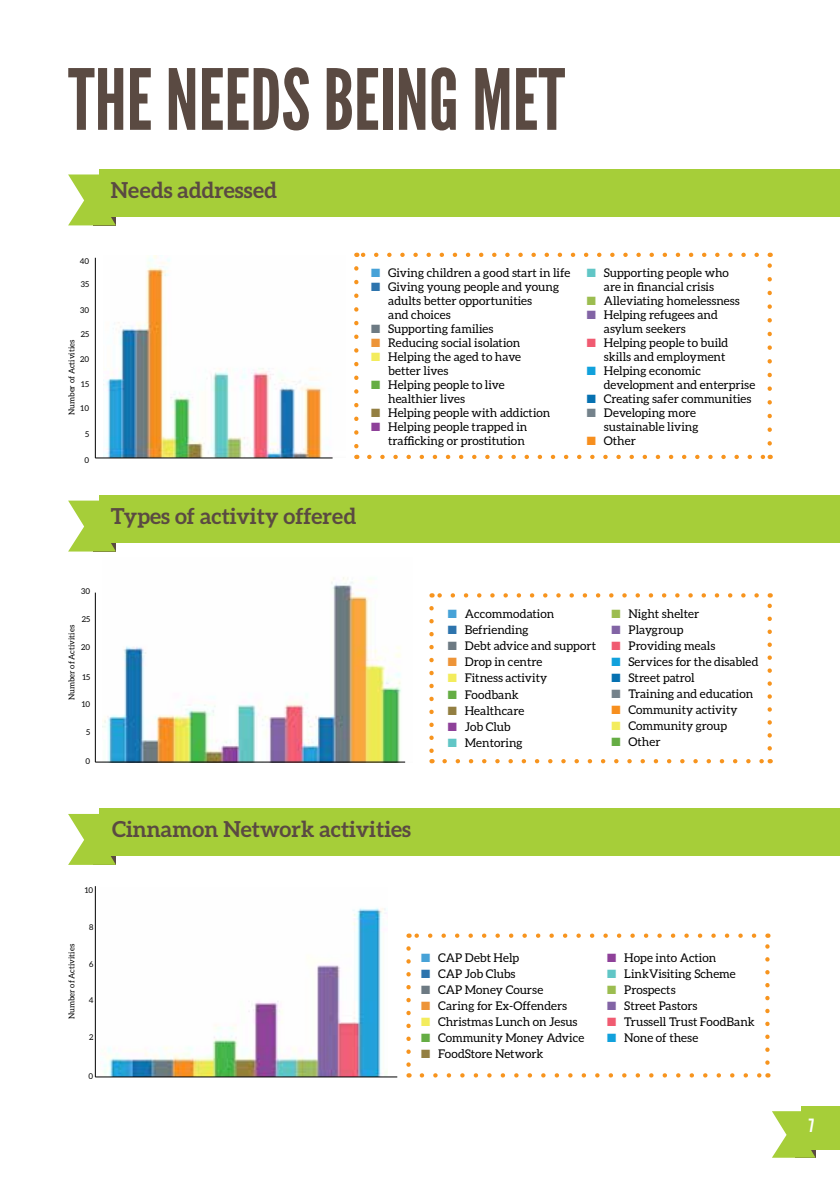
<style>
.page{position:relative;width:840px;height:1191px;background:#fff}
.page>*{position:absolute;margin:0;border:0;box-sizing:border-box;transform-origin:0 0}
.t1{font:84px "League Gothic";color:#5a4a42}
.t2{font:700 22px "Aleo";color:#5a4a42}
.t3{font:18.2px "League Gothic";color:#fff}
.t4{font:12px/14px "Aleo";color:#000}
.t5{font:8px "Aleo";color:#000}
.s1{color:#47a2d7}
.s2{color:#2d74ad}
.s3{color:#6d7a83}
.s4{color:#ed9438}
.s5{color:#f3ec5d}
.s6{color:#65ad44}
.s7{color:#937f42}
.s8{color:#8e4199}
.s9{color:#61c6c6}
.s10{color:#9cbd50}
.s11{color:#8264a5}
.s12{color:#f05b71}
.s13{color:#11a1dc}
.s14{color:#0671b1}
.s15{color:#74828b}
.s16{color:#f78f1e}
</style>
<div class="page">
<svg style="left:369px;top:455px;width:393px;height:4px"></svg>
<svg style="left:354px;top:268px;width:4px;height:191px"></svg>
<svg style="left:767px;top:253px;width:4px;height:190px"></svg>
<svg style="left:356px;top:253px;width:400px;height:4px"></svg>
<svg style="left:772px;top:1111px;width:43px;height:46px"></svg>
<div style="left:800px;top:1106px;width:39px;height:43px;background:#a6ce39"></div>
<svg style="left:68px;top:174px;width:48px;height:51px"></svg>
<div style="left:100px;top:169px;width:739px;height:47px;background:#a6ce39"></div>
<img style="left:103px;top:256px;width:230px;height:202px">
<svg style="left:68px;top:500px;width:48px;height:51px"></svg>
<div style="left:100px;top:495px;width:739px;height:47px;background:#a6ce39"></div>
<img style="left:102px;top:577px;width:304px;height:185px">
<svg style="left:444px;top:759px;width:318px;height:4px"></svg>
<svg style="left:438px;top:593px;width:318px;height:4px"></svg>
<svg style="left:429px;top:608px;width:4px;height:155px"></svg>
<svg style="left:767px;top:593px;width:4px;height:155px"></svg>
<img style="left:103px;top:907px;width:284px;height:169px">
<svg style="left:68px;top:814px;width:48px;height:51px"></svg>
<div style="left:100px;top:808px;width:739px;height:48px;background:#a6ce39"></div>
<svg style="left:421px;top:1073px;width:339px;height:4px"></svg>
<svg style="left:415px;top:933px;width:338px;height:5px"></svg>
<svg style="left:406px;top:948px;width:4px;height:129px"></svg>
<svg style="left:765px;top:933px;width:4px;height:129px"></svg>
<hr style="left:95px;top:258px;width:1px;height:200px;background:#000">
<hr style="left:95px;top:457px;width:237px;height:1px;background:#000">
<hr style="left:95px;top:886px;width:1px;height:191px;background:#000">
<hr style="left:95px;top:1076px;width:302px;height:1px;background:#000">
<hr style="left:95px;top:592px;width:1px;height:170px;background:#000">
<hr style="left:95px;top:761px;width:310px;height:1px;background:#000">
<h1 class="t1" style="left:68px;top:50px;width:498px">THE NEEDS BEING MET</h1>
<h2 class="t2" style="left:111px;top:177px;width:168px">Needs addressed</h2>
<p class="t5" style="left:80px;top:257px;width:11px">40</p>
<p class="t5" style="left:81px;top:279px;width:10px">35</p>
<p class="t5" style="left:80px;top:305px;width:10px">30</p>
<p class="t5" style="left:81px;top:329px;width:10px">25</p>
<p class="t5" style="left:67px;top:415px;width:77px;rotate:-90deg">Number of Activities</p>
<p class="t5" style="left:80px;top:354px;width:10px">20</p>
<p class="t5" style="left:81px;top:379px;width:9px">15</p>
<p class="t5" style="left:81px;top:403px;width:10px">10</p>
<p class="t5" style="left:85px;top:430px;width:6px">5</p>
<p class="t5" style="left:84px;top:455px;width:6px">0</p>
<p class="t4" style="left:371px;top:265px;width:201px"><span class="s1">■</span> Giving children a good start in life</p>
<p class="t4" style="left:388px;top:279px;width:172px;text-indent:-17px"><span class="s2">■</span> Giving young people and young adults better opportunities<br>and choices</p>
<p class="t4" style="left:371px;top:321px;width:124px"><span class="s3">■</span> Supporting families</p>
<p class="t4" style="left:371px;top:335px;width:150px"><span class="s4">■</span> Reducing social isolation</p>
<p class="t4" style="left:388px;top:349px;width:134px;text-indent:-17px"><span class="s5">■</span> Helping the aged to have better lives</p>
<p class="t4" style="left:388px;top:377px;width:118px;text-indent:-17px"><span class="s6">■</span> Helping people to live healthier lives</p>
<p class="t4" style="left:371px;top:405px;width:180px"><span class="s7">■</span> Helping people with addiction</p>
<p class="t4" style="left:371px;top:419px;width:158px;text-align:right"><span class="s8">■</span> Helping people trapped in trafficking or prostitution</p>
<p class="t4" style="left:586px;top:266px;width:143px;text-align:center"><span class="s9">■</span> Supporting people who are in financial crisis</p>
<p class="t4" style="left:586px;top:294px;width:154px"><span class="s10">■</span> Alleviating homelessness</p>
<p class="t4" style="left:603px;top:308px;width:115px;text-indent:-17px"><span class="s11">■</span> Helping refugees and asylum seekers</p>
<p class="t4" style="left:586px;top:336px;width:143px;text-align:right"><span class="s12">■</span> Helping people to build skills and employment</p>
<p class="t4" style="left:603px;top:364px;width:153px;text-indent:-17px"><span class="s13">■</span> Helping economic development and enterprise</p>
<p class="t4" style="left:586px;top:392px;width:166px"><span class="s14">■</span> Creating safer communities</p>
<p class="t4" style="left:586px;top:406px;width:113px;text-align:right"><span class="s15">■</span> Developing more sustainable living</p>
<p class="t4" style="left:586px;top:434px;width:50px"><span class="s16">■</span> Other</p>
<h2 class="t2" style="left:111px;top:503px;width:247px">Types of activity offered</h2>
<p class="t5" style="left:81px;top:586px;width:10px">30</p>
<p class="t5" style="left:82px;top:615px;width:10px">25</p>
<p class="t5" style="left:67px;top:700px;width:77px;rotate:-90deg">Number of Activities</p>
<p class="t5" style="left:81px;top:642px;width:10px">20</p>
<p class="t5" style="left:82px;top:672px;width:9px">15</p>
<p class="t5" style="left:82px;top:699px;width:10px">10</p>
<p class="t5" style="left:86px;top:727px;width:6px">5</p>
<p class="t5" style="left:85px;top:756px;width:6px">0</p>
<p class="t4" style="left:447px;top:607px;width:108px"><span class="s1">■</span> Accommodation</p>
<p class="t4" style="left:447px;top:623px;width:82px"><span class="s2">■</span> Befriending</p>
<p class="t4" style="left:447px;top:639px;width:150px"><span class="s3">■</span> Debt advice and support</p>
<p class="t4" style="left:447px;top:655px;width:96px"><span class="s4">■</span> Drop in centre</p>
<p class="t4" style="left:447px;top:671px;width:101px"><span class="s5">■</span> Fitness activity</p>
<p class="t4" style="left:447px;top:687px;width:73px"><span class="s6">■</span> Foodbank</p>
<p class="t4" style="left:447px;top:703px;width:78px"><span class="s7">■</span> Healthcare</p>
<p class="t4" style="left:447px;top:719px;width:64px"><span class="s8">■</span> Job Club</p>
<p class="t4" style="left:447px;top:735px;width:76px"><span class="s9">■</span> Mentoring</p>
<p class="t4" style="left:611px;top:607px;width:89px"><span class="s10">■</span> Night shelter</p>
<p class="t4" style="left:611px;top:623px;width:73px"><span class="s11">■</span> Playgroup</p>
<p class="t4" style="left:611px;top:639px;width:105px"><span class="s12">■</span> Providing meals</p>
<p class="t4" style="left:611px;top:655px;width:148px"><span class="s13">■</span> Services for the disabled</p>
<p class="t4" style="left:611px;top:671px;width:85px"><span class="s14">■</span> Street patrol</p>
<p class="t4" style="left:611px;top:687px;width:143px"><span class="s15">■</span> Training and education</p>
<p class="t4" style="left:611px;top:703px;width:127px"><span class="s16">■</span> Community activity</p>
<p class="t4" style="left:611px;top:719px;width:117px"><span class="s5">■</span> Community group</p>
<p class="t4" style="left:611px;top:735px;width:50px"><span class="s6">■</span> Other</p>
<h2 class="t2" style="left:112px;top:816px;width:300px">Cinnamon Network activities</h2>
<p class="t5" style="left:85px;top:885px;width:10px">10</p>
<p class="t5" style="left:67px;top:1019px;width:77px;rotate:-90deg">Number of Activities</p>
<p class="t5" style="left:89px;top:923px;width:6px">8</p>
<p class="t5" style="left:89px;top:959px;width:6px">6</p>
<p class="t5" style="left:89px;top:995px;width:6px">4</p>
<p class="t5" style="left:89px;top:1033px;width:6px">2</p>
<p class="t5" style="left:89px;top:1071px;width:6px">0</p>
<p class="t4" style="left:421px;top:950px;width:99px"><span class="s1">■</span> CAP Debt Help</p>
<p class="t4" style="left:421px;top:966px;width:96px"><span class="s2">■</span> CAP Job Clubs</p>
<p class="t4" style="left:421px;top:982px;width:124px"><span class="s3">■</span> CAP Money Course</p>
<p class="t4" style="left:421px;top:998px;width:147px"><span class="s4">■</span> Caring for Ex-Offenders</p>
<p class="t4" style="left:421px;top:1014px;width:158px"><span class="s5">■</span> Christmas Lunch on Jesus</p>
<p class="t4" style="left:421px;top:1030px;width:165px"><span class="s6">■</span> Community Money Advice</p>
<p class="t4" style="left:421px;top:1046px;width:124px"><span class="s7">■</span> FoodStore Network</p>
<p class="t4" style="left:607px;top:950px;width:110px"><span class="s8">■</span> Hope into Action</p>
<p class="t4" style="left:607px;top:966px;width:130px"><span class="s9">■</span> LinkVisiting Scheme</p>
<p class="t4" style="left:607px;top:982px;width:70px"><span class="s10">■</span> Prospects</p>
<p class="t4" style="left:607px;top:998px;width:92px"><span class="s11">■</span> Street Pastors</p>
<p class="t4" style="left:607px;top:1014px;width:149px"><span class="s12">■</span> Trussell Trust FoodBank</p>
<p class="t4" style="left:607px;top:1030px;width:92px"><span class="s13">■</span> None of these</p>
<h3 class="t3" style="left:808px;top:1115px;width:7px">7</h3>
</div>
